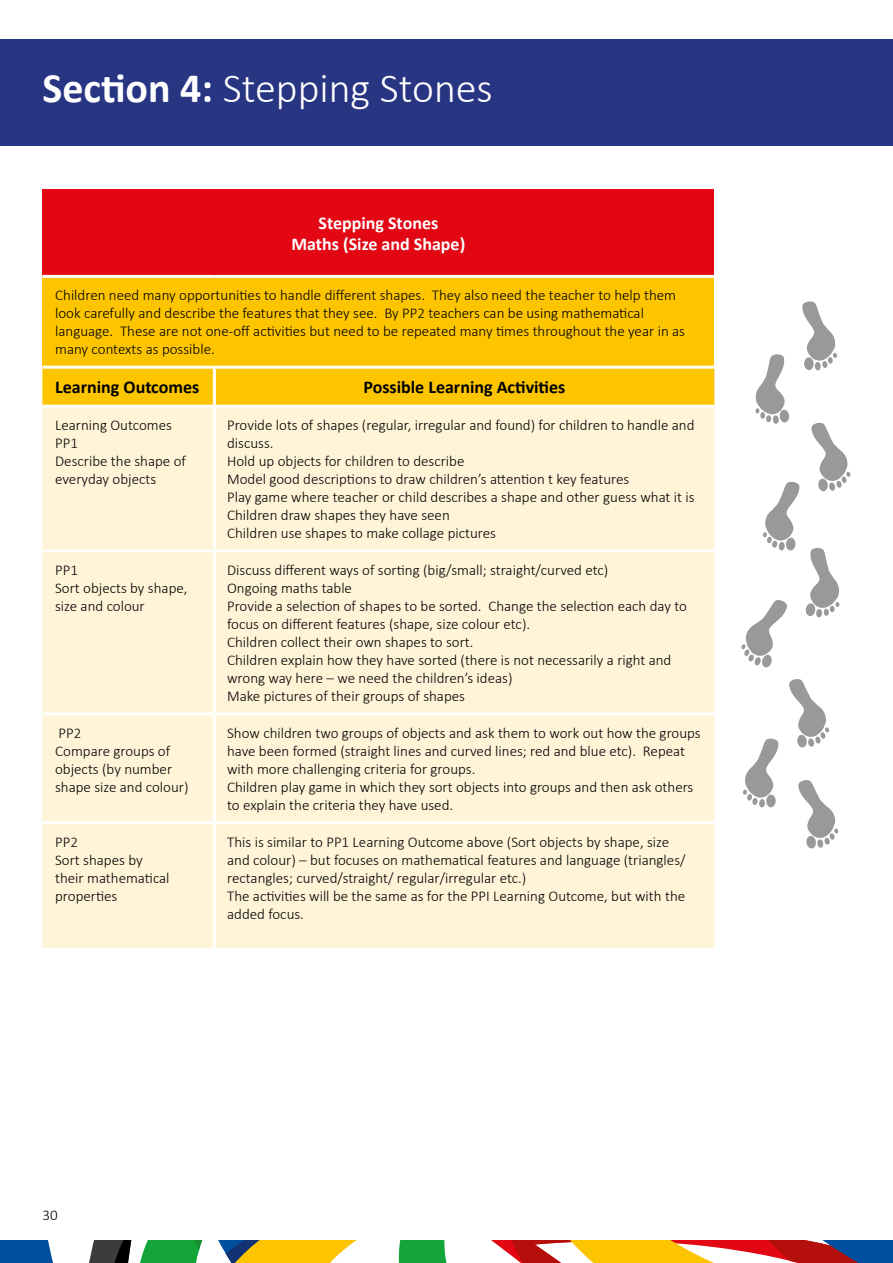
<style>
.page{position:relative;width:893px;height:1263px;background:#fff}
.page>*{position:absolute;margin:0;border:0;box-sizing:border-box;transform-origin:0 0}
.t1{font:300 42px "Calibri";color:#fff}
.t2{font:700 18px "Calibri";color:#000}
.t3{font:700 18px/21.6px "Calibri";color:#fff;text-align:center}
.t4{font:300 15px/18px "Calibri";color:#000}
.s1{font-weight:700}
</style>
<div class="page">
<svg style="left:0;top:1240px;width:892px;height:23px"></svg>
<div style="left:42px;top:189px;width:672px;height:87px;background:#e30613"></div>
<div style="left:42px;top:276px;width:672px;height:91px;background:#fdc500"></div>
<div style="left:42px;top:369px;width:672px;height:36px;background:#fdc500"></div>
<div style="left:42px;top:408px;width:672px;height:540px;background:#fff4d8"></div>
<hr style="left:42px;top:275px;width:172px;height:3px;background:#fff">
<hr style="left:214px;top:275px;width:500px;height:3px;background:#fff">
<hr style="left:42px;top:366px;width:172px;height:3px;background:#fff">
<hr style="left:214px;top:366px;width:500px;height:3px;background:#fff">
<hr style="left:213px;top:369px;width:3px;height:36px;background:#fff">
<hr style="left:213px;top:408px;width:3px;height:141px;background:#fff">
<hr style="left:42px;top:549px;width:172px;height:3px;background:#fff">
<hr style="left:214px;top:549px;width:500px;height:3px;background:#fff">
<hr style="left:213px;top:552px;width:3px;height:160px;background:#fff">
<hr style="left:42px;top:712px;width:172px;height:3px;background:#fff">
<hr style="left:214px;top:712px;width:500px;height:3px;background:#fff">
<hr style="left:213px;top:715px;width:3px;height:106px;background:#fff">
<hr style="left:42px;top:821px;width:172px;height:3px;background:#fff">
<hr style="left:214px;top:821px;width:500px;height:3px;background:#fff">
<hr style="left:213px;top:824px;width:3px;height:124px;background:#fff">
<div style="left:804px;top:357px;width:10px;height:13px;background:#999;border-radius:50%"></div>
<div style="left:815px;top:362px;width:6px;height:8px;background:#999;border-radius:50%"></div>
<div style="left:822px;top:361px;width:6px;height:7px;background:#999;border-radius:50%"></div>
<svg style="left:802px;top:301px;width:35px;height:63px"></svg>
<svg style="left:779px;top:409px;width:10px;height:14px"></svg>
<div style="left:773px;top:415px;width:6px;height:9px;background:#9c9c9c;border-radius:50%"></div>
<svg style="left:755px;top:354px;width:30px;height:68px"></svg>
<svg style="left:811px;top:422px;width:40px;height:69px"></svg>
<div style="left:779px;top:542px;width:6px;height:8px;background:#999;border-radius:50%"></div>
<svg style="left:763px;top:482px;width:37px;height:66px"></svg>
<svg style="left:805px;top:603px;width:10px;height:13px"></svg>
<div style="left:816px;top:609px;width:6px;height:8px;background:#999;border-radius:50%"></div>
<svg style="left:809px;top:548px;width:31px;height:68px"></svg>
<svg style="left:741px;top:600px;width:46px;height:68px"></svg>
<svg style="left:789px;top:679px;width:40px;height:69px"></svg>
<div style="left:766px;top:794px;width:10px;height:13px;background:#999;border-radius:50%"></div>
<div style="left:759px;top:799px;width:6px;height:8px;background:#999;border-radius:50%"></div>
<svg style="left:752px;top:798px;width:6px;height:7px"></svg>
<svg style="left:743px;top:738px;width:36px;height:63px"></svg>
<svg style="left:798px;top:780px;width:40px;height:69px"></svg>
<div style="left:0;top:40px;width:892px;height:106px;background:#283583"></div>
<h1 class="t1" style="left:43px;top:71px;width:452px"><span class="s1">Section 4:</span> Stepping Stones</h1>
<p class="t3" style="left:292px;top:212px;width:175px">Stepping Stones<br>Maths (Size and Shape)</p>
<p class="t4" style="left:55px;top:288px;width:631px">Children need many opportunities to handle different shapes. They also need the teacher to help them look carefully and describe the features that they see. By PP2 teachers can be using mathematical language. These are not one-off activities but need to be repeated many times throughout the year in as many contexts as possible.</p>
<p class="t2" style="left:55px;top:376px;width:146px">Learning Outcomes</p>
<p class="t2" style="left:363px;top:376px;width:203px">Possible Learning Activities</p>
<p class="t4" style="left:55px;top:417px;width:132px">Learning Outcomes<br>PP1<br>Describe the shape of everyday objects</p>
<p class="t4" style="left:227px;top:417px;width:469px">Provide lots of shapes (regular, irregular and found) for children to handle and discuss.<br>Hold up objects for children to describe<br>Model good descriptions to draw children’s attention t key features<br>Play game where teacher or child describes a shape and other guess what it is Children draw shapes they have seen<br>Children use shapes to make collage pictures</p>
<p class="t4" style="left:55px;top:562px;width:134px">PP1<br>Sort objects by shape, size and colour</p>
<p class="t4" style="left:227px;top:562px;width:461px">Discuss different ways of sorting (big/small; straight/curved etc)<br>Ongoing maths table<br>Provide a selection of shapes to be sorted. Change the selection each day to focus on different features (shape, size colour etc).<br>Children collect their own shapes to sort.<br>Children explain how they have sorted (there is not necessarily a right and wrong way here – we need the children’s ideas)<br>Make pictures of their groups of shapes</p>
<p class="t4" style="left:55px;top:725px;width:135px">PP2<br>Compare groups of objects (by number shape size and colour)</p>
<p class="t4" style="left:227px;top:725px;width:475px">Show children two groups of objects and ask them to work out how the groups have been formed (straight lines and curved lines; red and blue etc). Repeat with more challenging criteria for groups.<br>Children play game in which they sort objects into groups and then ask others to explain the criteria they have used.</p>
<p class="t4" style="left:55px;top:834px;width:116px">PP2<br>Sort shapes by their mathematical properties</p>
<p class="t4" style="left:227px;top:834px;width:460px">This is similar to PP1 Learning Outcome above (Sort objects by shape, size and colour) – but focuses on mathematical features and language (triangles/ rectangles; curved/straight/ regular/irregular etc.)<br>The activities will be the same as for the PPI Learning Outcome, but with the added focus.</p>
<p class="t4" style="left:43px;top:1208px;width:17px">30</p>
</div>
